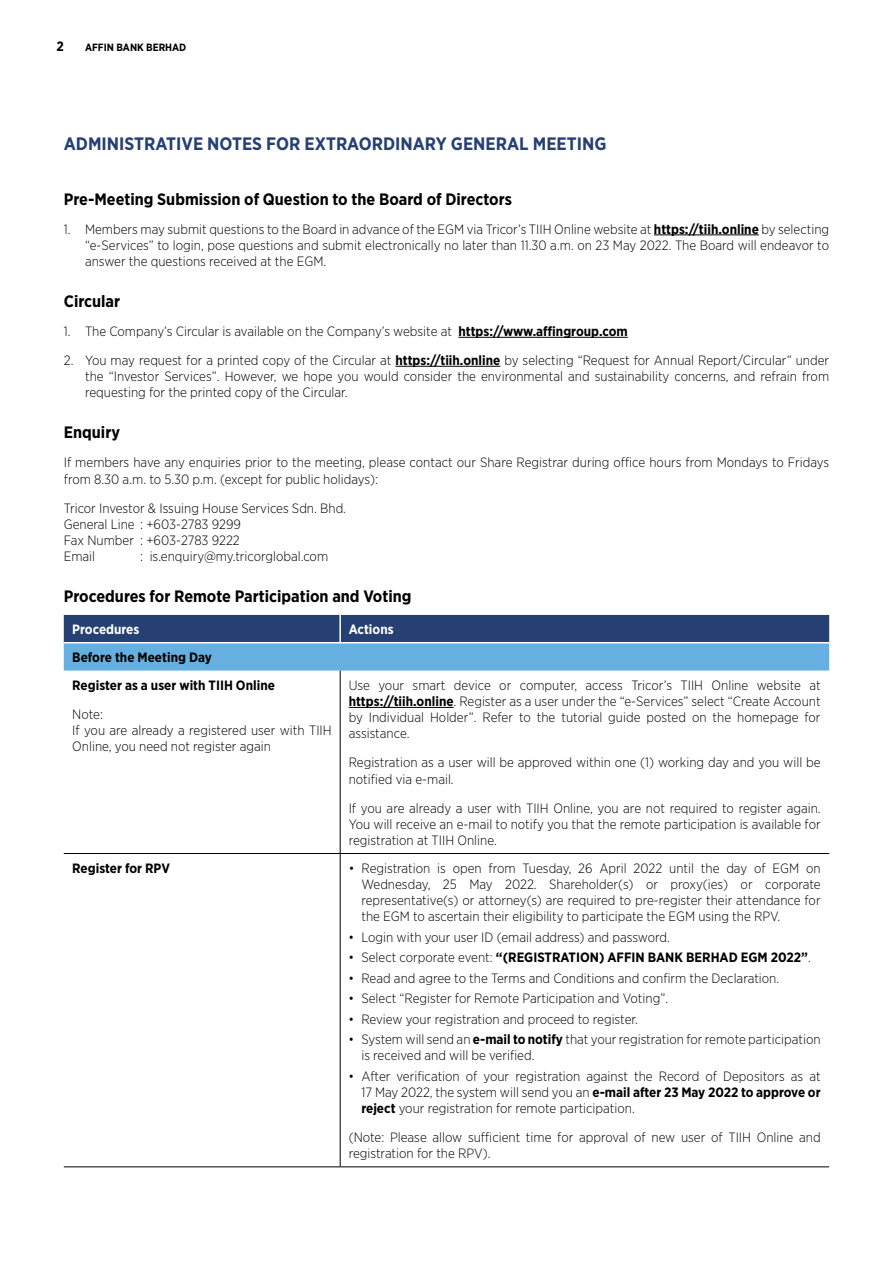
<style>
.page{position:relative;width:893px;height:1263px;background:#fff}
.page>*{position:absolute;margin:0;border:0;box-sizing:border-box;transform-origin:0 0}
.t1{font:700 18px "Gotham Narrow";color:#264073}
.t2{font:700 16.5px "Gotham Narrow";color:#000}
.t3{font:300 13.5px/16.2px "Gotham Narrow";color:#000;text-align:justify}
.t4{font:700 13.5px/27.8px "Gotham Narrow";color:#000}
.t5{font:700 13.5px "Gotham Narrow";color:#fff}
.t6{font:700 10.5px "Gotham Narrow";color:#000}
.s1{font-weight:700}
.s2{font-weight:300}
</style>
<div class="page">
<hr style="left:654px;top:235px;width:105px;height:1px;background:#000">
<hr style="left:458px;top:337px;width:170px;height:1px;background:#000">
<hr style="left:395px;top:366px;width:105px;height:1px;background:#000">
<svg style="left:64px;top:615px;width:765px;height:55px;background:#4678a9"></svg>
<hr style="left:340px;top:670px;width:1px;height:183px;background:#000">
<hr style="left:340px;top:854px;width:1px;height:312px;background:#000">
<hr style="left:64px;top:642px;width:276px;height:1px;background:#fff">
<hr style="left:340px;top:642px;width:489px;height:1px;background:#fff">
<hr style="left:64px;top:853px;width:276px;height:1px;background:#000">
<hr style="left:340px;top:853px;width:489px;height:1px;background:#000">
<hr style="left:64px;top:1166px;width:276px;height:1px;background:#000">
<hr style="left:340px;top:1166px;width:489px;height:1px;background:#000">
<hr style="left:339px;top:615px;width:2px;height:27px;background:#fff">
<hr style="left:349px;top:707px;width:105px;height:1px;background:#000">
<p class="t4" style="left:56px;top:32px;width:9px">2</p>
<p class="t6" style="left:85px;top:41px;width:103px">AFFIN BANK BERHAD</p>
<h1 class="t1" style="left:64px;top:133px;width:544px">ADMINISTRATIVE NOTES FOR EXTRAORDINARY GENERAL MEETING</h1>
<p class="t2" style="left:64px;top:188px;width:450px">Pre-Meeting Submission of Question to the Board of Directors</p>
<p class="t3" style="left:85px;top:220px;width:746px;text-indent:-21px">1. Members may submit questions to the Board in advance of the EGM via Tricor’s TIIH Online website at <span class="s1">https://tiih.online</span> by selecting “e-Services” to login, pose questions and submit electronically no later than 11.30 a.m. on 23 May 2022. The Board will endeavor to answer the questions received at the EGM.</p>
<p class="t2" style="left:64px;top:291px;width:58px">Circular</p>
<p class="t3" style="left:64px;top:323px;width:565px">1. The Company’s Circular is available on the Company’s website at <span class="s1">https://www.affingroup.com</span></p>
<p class="t3" style="left:85px;top:352px;width:746px;text-indent:-21px">2. You may request for a printed copy of the Circular at <span class="s1">https://tiih.online</span> by selecting “Request for Annual Report/Circular” under the “Investor Services”. However, we hope you would consider the environmental and sustainability concerns, and refrain from requesting for the printed copy of the Circular.</p>
<p class="t2" style="left:64px;top:422px;width:58px">Enquiry</p>
<p class="t3" style="left:64px;top:454px;width:767px">If members have any enquiries prior to the meeting, please contact our Share Registrar during office hours from Mondays to Fridays from 8.30 a.m. to 5.30 p.m. (except for public holidays):</p>
<p class="t3" style="left:64px;top:499px;width:284px;text-align:left">Tricor Investor &amp; Issuing House Services Sdn. Bhd.<br>General Line : +603-2783 9299<br>Fax Number : +603-2783 9222<br>Email</p>
<p class="t3" style="left:140px;top:548px;width:189px">: is.enquiry@my.tricorglobal.com</p>
<p class="t2" style="left:64px;top:586px;width:349px">Procedures for Remote Participation and Voting</p>
<p class="t5" style="left:72px;top:621px;width:69px">Procedures</p>
<p class="t5" style="left:349px;top:621px;width:46px">Actions</p>
<p class="t4" style="left:72px;top:643px;width:204px">Before the Meeting Day<br>Register as a user with TIIH Online</p>
<p class="t3" style="left:72px;top:706px;width:261px;text-align:left">Note:<br>If you are already a registered user with TIIH<br>Online, you need not register again</p>
<p class="t3" style="left:349px;top:677px;width:473px">Use your smart device or computer, access Tricor’s TIIH Online website at <span class="s1">https://tiih.online</span>. Register as a user under the “e-Services” select “Create Account by Individual Holder”. Refer to the tutorial guide posted on the homepage for assistance.</p>
<p class="t3" style="left:349px;top:754px;width:473px">Registration as a user will be approved within one (1) working day and you will be notified via e-mail.</p>
<p class="t3" style="left:349px;top:799px;width:474px">If you are already a user with TIIH Online, you are not required to register again.<br>You will receive an e-mail to notify you that the remote participation is available for registration at TIIH Online.</p>
<p class="t4" style="left:72px;top:854px;width:99px">Register for RPV</p>
<p class="t3" style="left:361px;top:860px;width:461px;text-indent:-13px">• Registration is open from Tuesday, 26 April 2022 until the day of EGM on Wednesday, 25 May 2022. Shareholder(s) or proxy(ies) or corporate representative(s) or attorney(s) are required to pre-register their attendance for the EGM to ascertain their eligibility to participate the EGM using the RPV.</p>
<p class="t3" style="left:349px;top:929px;width:323px">• Login with your user ID (email address) and password.</p>
<p class="t4" style="left:349px;top:943px;width:464px"><span class="s2">• Select corporate event:</span> “(REGISTRATION) AFFIN BANK BERHAD EGM 2022”<span class="s2">.</span></p>
<p class="t3" style="left:349px;top:969px;width:432px">• Read and agree to the Terms and Conditions and confirm the Declaration.</p>
<p class="t3" style="left:349px;top:990px;width:321px">• Select “Register for Remote Participation and Voting”.</p>
<p class="t3" style="left:349px;top:1010px;width:291px">• Review your registration and proceed to register.</p>
<p class="t3" style="left:361px;top:1031px;width:461px;text-indent:-13px">• System will send an <span class="s1">e-mail to notify</span> that your registration for remote participation is received and will be verified.</p>
<p class="t3" style="left:361px;top:1067px;width:461px;text-indent:-13px">• After verification of your registration against the Record of Depositors as at 17 May 2022, the system will send you an <span class="s1">e-mail after 23 May 2022 to approve or reject</span> your registration for remote participation.</p>
<p class="t3" style="left:349px;top:1129px;width:473px">(Note: Please allow sufficient time for approval of new user of TIIH Online and registration for the RPV).</p>
</div>
